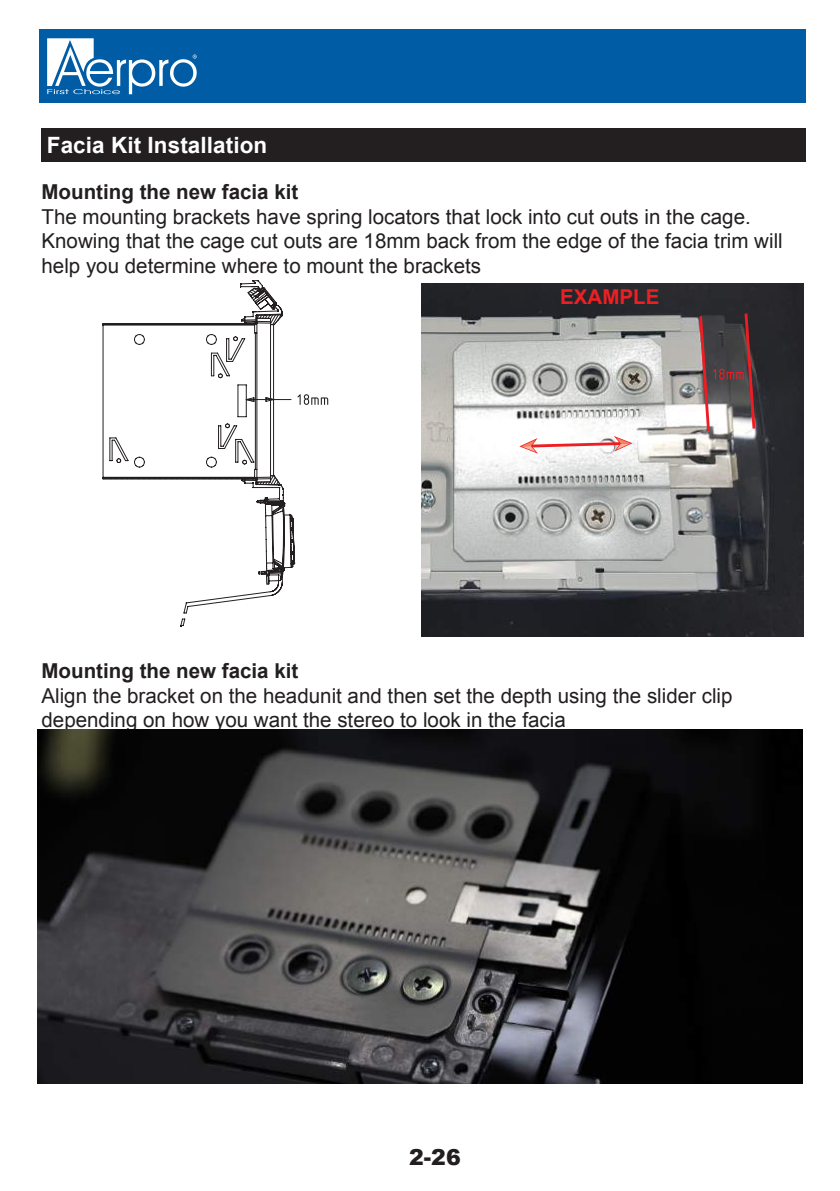
<style>
.page{position:relative;width:840px;height:1191px;background:#fff}
.page>*{position:absolute;margin:0;border:0;box-sizing:border-box;transform-origin:0 0}
.t1{font:700 22.4px "Arial";letter-spacing:.005em;color:#fff}
.t2{font:900 22px "Arial";color:#231f20}
.t3{font:20.6px/24.6px "Arial";color:#231f20}
.t4{font:700 20.6px "Arial";color:#231f20}
.t5{font:700 20.6px "Arial";color:#ee1f23}
</style>
<div class="page">
<div style="left:41px;top:128px;width:763px;height:33px;background:#231f20"></div>
<div style="left:39px;top:29px;width:766px;height:73px;background:#015ca6"></div>
<svg style="left:47px;top:38px;width:150px;height:56px"></svg>
<img style="left:38px;top:730px;width:763px;height:353px">
<img style="left:421px;top:284px;width:381px;height:353px">
<svg style="left:102px;top:280px;width:226px;height:347px"></svg>
<svg style="left:697px;top:310px;width:59px;height:124px;background:#766062"></svg>
<svg style="left:519px;top:436px;width:113px;height:18px"></svg>
<p class="t1" style="left:47px;top:131px;width:222px">Facia Kit Installation</p>
<p class="t4" style="left:41px;top:178px;width:258px">Mounting the new facia kit</p>
<p class="t3" style="left:41px;top:204px;width:742px">The mounting brackets have spring locators that lock into cut outs in the cage.<br>Knowing that the cage cut outs are 18mm back from the edge of the facia trim will help you determine where to mount the brackets</p>
<p class="t5" style="left:560px;top:283px;width:101px">EXAMPLE</p>
<p class="t4" style="left:41px;top:657px;width:258px">Mounting the new facia kit</p>
<p class="t3" style="left:41px;top:683px;width:692px">Align the bracket on the headunit and then set the depth using the slider clip depending on how you want the stereo to look in the facia</p>
<p class="t2" style="left:409px;top:1141px;width:53px">2-26</p>
</div>
